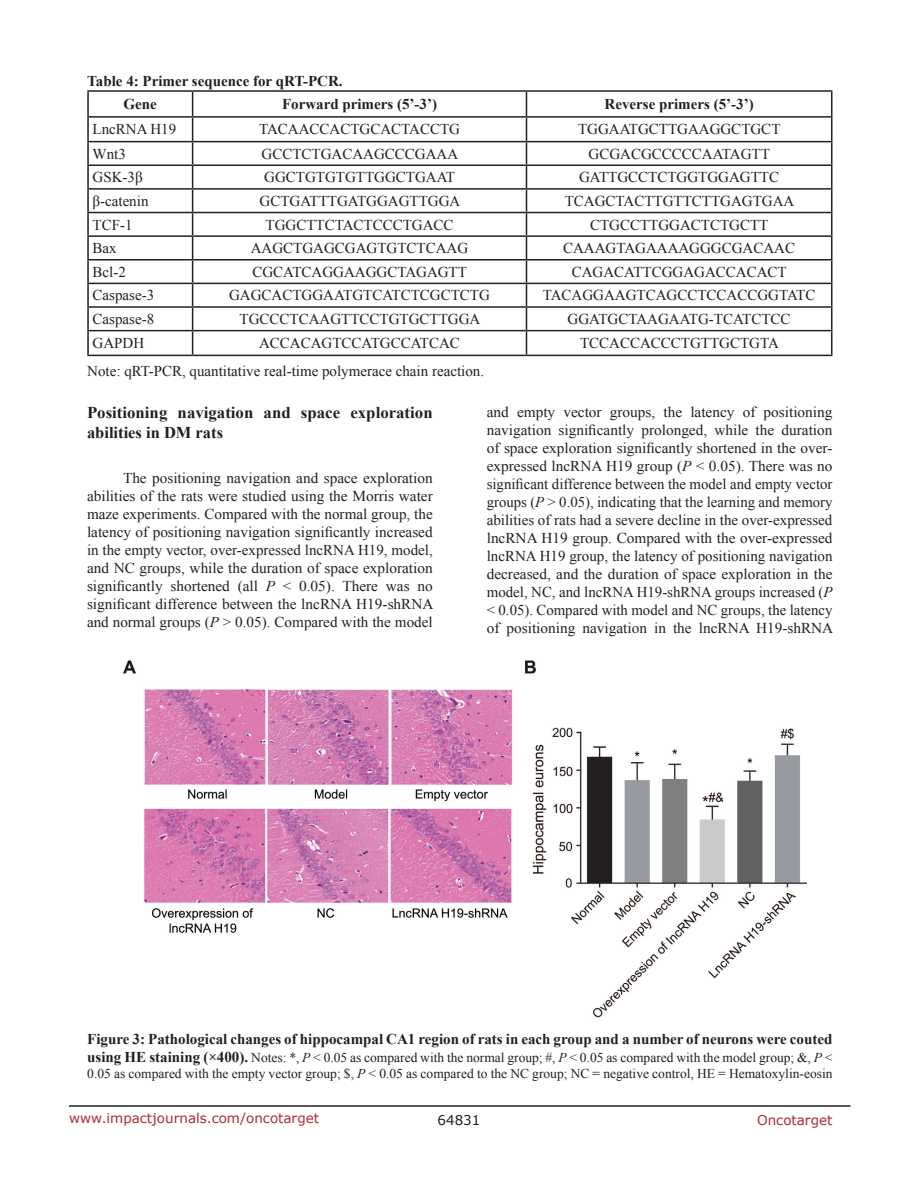
<style>
.page{position:relative;width:918px;height:1188px;background:#fff}
.page>*{position:absolute;margin:0;border:0;box-sizing:border-box;transform-origin:0 0}
.SubHeading{font:700 16.5px/19.8px "Times New Roman";color:#221f22}
.BodyText{font:15px/18px "Times New Roman";color:#221f22;text-align:justify}
.TableText{font:15px "Times New Roman";color:#221f22}
.FigureText{font:700 15px "Times New Roman";color:#221f22}
.TableText-2{font:700 15px "Times New Roman";color:#221f22}
.TableHeading{font:700 15px "Times New Roman";color:#221f22}
.FigureText-2{font:13.5px/16.2px "Times New Roman";color:#221f22}
.t1{font:13.5px "Verdana";color:#ac2b31}
.t2{font:13.5px "Verdana";color:#221f22}
.s1{font-style:italic}
.s2{font-weight:700;font-size:15px}
</style>
<div class="page">
<hr style="left:69px;top:1105px;width:781px;height:2px;background:#231f20">
<svg style="left:89px;top:118px;width:742px;height:23px"></svg>
<svg style="left:89px;top:142px;width:742px;height:213px"></svg>
<hr style="left:87px;top:116px;width:106px;height:2px;background:#221f22">
<hr style="left:193px;top:116px;width:333px;height:2px;background:#221f22">
<hr style="left:526px;top:116px;width:306px;height:2px;background:#221f22">
<hr style="left:87px;top:141px;width:106px;height:1px;background:#221f22">
<hr style="left:193px;top:141px;width:333px;height:1px;background:#221f22">
<hr style="left:526px;top:141px;width:306px;height:1px;background:#221f22">
<hr style="left:87px;top:165px;width:106px;height:1px;background:#221f22">
<hr style="left:193px;top:165px;width:333px;height:1px;background:#221f22">
<hr style="left:526px;top:165px;width:306px;height:1px;background:#221f22">
<hr style="left:87px;top:188px;width:106px;height:2px;background:#221f22">
<hr style="left:193px;top:188px;width:333px;height:2px;background:#221f22">
<hr style="left:526px;top:188px;width:306px;height:2px;background:#221f22">
<hr style="left:87px;top:212px;width:106px;height:1px;background:#221f22">
<hr style="left:193px;top:212px;width:333px;height:1px;background:#221f22">
<hr style="left:526px;top:212px;width:306px;height:1px;background:#221f22">
<hr style="left:87px;top:235px;width:106px;height:2px;background:#221f22">
<hr style="left:193px;top:235px;width:333px;height:2px;background:#221f22">
<hr style="left:526px;top:235px;width:306px;height:2px;background:#221f22">
<hr style="left:87px;top:259px;width:106px;height:2px;background:#221f22">
<hr style="left:193px;top:259px;width:333px;height:2px;background:#221f22">
<hr style="left:526px;top:259px;width:306px;height:2px;background:#221f22">
<hr style="left:87px;top:283px;width:106px;height:1px;background:#221f22">
<hr style="left:193px;top:283px;width:333px;height:1px;background:#221f22">
<hr style="left:526px;top:283px;width:306px;height:1px;background:#221f22">
<hr style="left:87px;top:306px;width:106px;height:2px;background:#221f22">
<hr style="left:193px;top:306px;width:333px;height:2px;background:#221f22">
<hr style="left:526px;top:306px;width:306px;height:2px;background:#221f22">
<hr style="left:87px;top:330px;width:106px;height:1px;background:#221f22">
<hr style="left:193px;top:330px;width:333px;height:1px;background:#221f22">
<svg style="left:192px;top:92px;width:1px;height:263px"></svg>
<hr style="left:526px;top:330px;width:306px;height:1px;background:#221f22">
<svg style="left:526px;top:92px;width:1px;height:263px"></svg>
<hr style="left:87px;top:90px;width:106px;height:2px;background:#221f22">
<hr style="left:193px;top:90px;width:333px;height:2px;background:#221f22">
<hr style="left:526px;top:90px;width:306px;height:2px;background:#221f22">
<hr style="left:87px;top:355px;width:106px;height:1px;background:#221f22">
<hr style="left:193px;top:355px;width:333px;height:1px;background:#221f22">
<hr style="left:526px;top:355px;width:306px;height:1px;background:#221f22">
<hr style="left:87px;top:92px;width:2px;height:24px;background:#221f22">
<hr style="left:87px;top:118px;width:2px;height:23px;background:#221f22">
<hr style="left:87px;top:142px;width:2px;height:23px;background:#221f22">
<hr style="left:87px;top:166px;width:2px;height:22px;background:#221f22">
<hr style="left:87px;top:190px;width:2px;height:22px;background:#221f22">
<hr style="left:87px;top:213px;width:2px;height:22px;background:#221f22">
<hr style="left:87px;top:237px;width:2px;height:22px;background:#221f22">
<hr style="left:87px;top:261px;width:2px;height:22px;background:#221f22">
<hr style="left:87px;top:284px;width:2px;height:22px;background:#221f22">
<hr style="left:87px;top:308px;width:2px;height:22px;background:#221f22">
<hr style="left:87px;top:331px;width:2px;height:24px;background:#221f22">
<svg style="left:831px;top:92px;width:1px;height:263px"></svg>
<img style="left:123px;top:660px;width:684px;height:358px">
<p class="TableHeading" style="left:87px;top:70px;width:257px">Table 4: Primer sequence for qRT-PCR.</p>
<p class="TableText-2" style="left:124px;top:94px;width:35px">Gene</p>
<p class="TableText-2" style="left:282px;top:94px;width:156px">Forward primers (5’-3’)</p>
<p class="TableText-2" style="left:605px;top:94px;width:151px">Reverse primers (5’-3’)</p>
<p class="TableText" style="left:93px;top:119px;width:85px">LncRNA H19</p>
<p class="TableText" style="left:259px;top:119px;width:202px">TACAACCACTGCACTACCTG</p>
<p class="TableText" style="left:578px;top:119px;width:204px">TGGAATGCTTGAAGGCTGCT</p>
<p class="TableText" style="left:93px;top:144px;width:35px">Wnt3</p>
<p class="TableText" style="left:262px;top:144px;width:198px">GCCTCTGACAAGCCCGAAA</p>
<p class="TableText" style="left:589px;top:144px;width:183px">GCGACGCCCCCAATAGTT</p>
<p class="TableText" style="left:93px;top:167px;width:52px">GSK-3β</p>
<p class="TableText" style="left:264px;top:167px;width:192px">GGCTGTGTGTTGGCTGAAT</p>
<p class="TableText" style="left:579px;top:167px;width:201px">GATTGCCTCTGGTGGAGTTC</p>
<p class="TableText" style="left:93px;top:191px;width:57px">β-catenin</p>
<p class="TableText" style="left:260px;top:191px;width:202px">GCTGATTTGATGGAGTTGGA</p>
<p class="TableText" style="left:565px;top:191px;width:231px">TCAGCTACTTGTTCTTGAGTGAA</p>
<p class="TableText" style="left:93px;top:214px;width:42px">TCF-1</p>
<p class="TableText" style="left:266px;top:214px;width:189px">TGGCTTCTACTCCCTGACC</p>
<p class="TableText" style="left:590px;top:214px;width:180px">CTGCCTTGGACTCTGCTT</p>
<p class="TableText" style="left:93px;top:238px;width:26px">Bax</p>
<p class="TableText" style="left:251px;top:238px;width:219px">AAGCTGAGCGAGTGTCTCAAG</p>
<p class="TableText" style="left:563px;top:238px;width:234px">CAAAGTAGAAAAGGGCGACAAC</p>
<p class="TableText" style="left:93px;top:262px;width:35px">Bcl-2</p>
<p class="TableText" style="left:252px;top:262px;width:216px">CGCATCAGGAAGGCTAGAGTT</p>
<p class="TableText" style="left:572px;top:262px;width:217px">CAGACATTCGGAGACCACACT</p>
<p class="TableText" style="left:93px;top:285px;width:63px">Caspase-3</p>
<p class="TableText" style="left:229px;top:285px;width:262px">GAGCACTGGAATGTCATCTCGCTCTG</p>
<p class="TableText" style="left:543px;top:285px;width:274px">TACAGGAAGTCAGCCTCCACCGGTATC</p>
<p class="TableText" style="left:93px;top:309px;width:63px">Caspase-8</p>
<p class="TableText" style="left:240px;top:309px;width:242px">TGCCCTCAAGTTCCTGTGCTTGGA</p>
<p class="TableText" style="left:568px;top:309px;width:224px">GGATGCTAAGAATG-TCATCTCC</p>
<p class="TableText" style="left:93px;top:333px;width:53px">GAPDH</p>
<p class="TableText" style="left:259px;top:333px;width:202px">ACCACAGTCCATGCCATCAC</p>
<p class="TableText" style="left:580px;top:333px;width:200px">TCCACCACCCTGTTGCTGTA</p>
<p class="TableText" style="left:87px;top:361px;width:398px">Note: qRT-PCR, quantitative real-time polymerace chain reaction.</p>
<p class="SubHeading" style="left:87px;top:402px;width:347px">Positioning navigation and space exploration abilities in DM rats</p>
<p class="BodyText" style="left:87px;top:469px;width:348px;text-indent:36px">The positioning navigation and space exploration abilities of the rats were studied using the Morris water maze experiments. Compared with the normal group, the latency of positioning navigation significantly increased in the empty vector, over-expressed lncRNA H19, model, and NC groups, while the duration of space exploration significantly shortened (all <span class="s1">P</span> &lt; 0.05). There was no significant difference between the lncRNA H19-shRNA and normal groups (<span class="s1">P</span> &gt; 0.05). Compared with the model</p>
<p class="BodyText" style="left:487px;top:403px;width:348px">and empty vector groups, the latency of positioning navigation significantly prolonged, while the duration of space exploration significantly shortened in the over&shy;expressed lncRNA H19 group (<span class="s1">P</span> &lt; 0.05). There was no significant difference between the model and empty vector groups (<span class="s1">P</span> &gt; 0.05), indicating that the learning and memory abilities of rats had a severe decline in the over-expressed lncRNA H19 group. Compared with the over-expressed lncRNA H19 group, the latency of positioning navigation decreased, and the duration of space exploration in the model, NC, and lncRNA H19-shRNA groups increased (<span class="s1">P </span>&lt; 0.05). Compared with model and NC groups, the latency of positioning navigation in the lncRNA H19-shRNA</p>
<p class="FigureText" style="left:87px;top:1028px;width:747px">Figure 3: Pathological changes of hippocampal CA1 region of rats in each group and a number of neurons were couted</p>
<p class="FigureText-2" style="left:87px;top:1049px;width:747px"><span class="s2">using HE staining (×400).</span> Notes: *, <span class="s1">P</span> &lt; 0.05 as compared with the normal group; #, <span class="s1">P</span> &lt; 0.05 as compared with the model group; &amp;, <span class="s1">P</span> &lt;<br>0.05 as compared with the empty vector group; $, <span class="s1">P</span> &lt; 0.05 as compared to the NC group; NC = negative control, HE = Hematoxylin-eosin</p>
<p class="t1" style="left:69px;top:1109px;width:252px">www.impactjournals.com/oncotarget</p>
<p class="t2" style="left:438px;top:1111px;width:44px">64831</p>
<p class="t1" style="left:757px;top:1111px;width:77px">Oncotarget</p>
</div>
